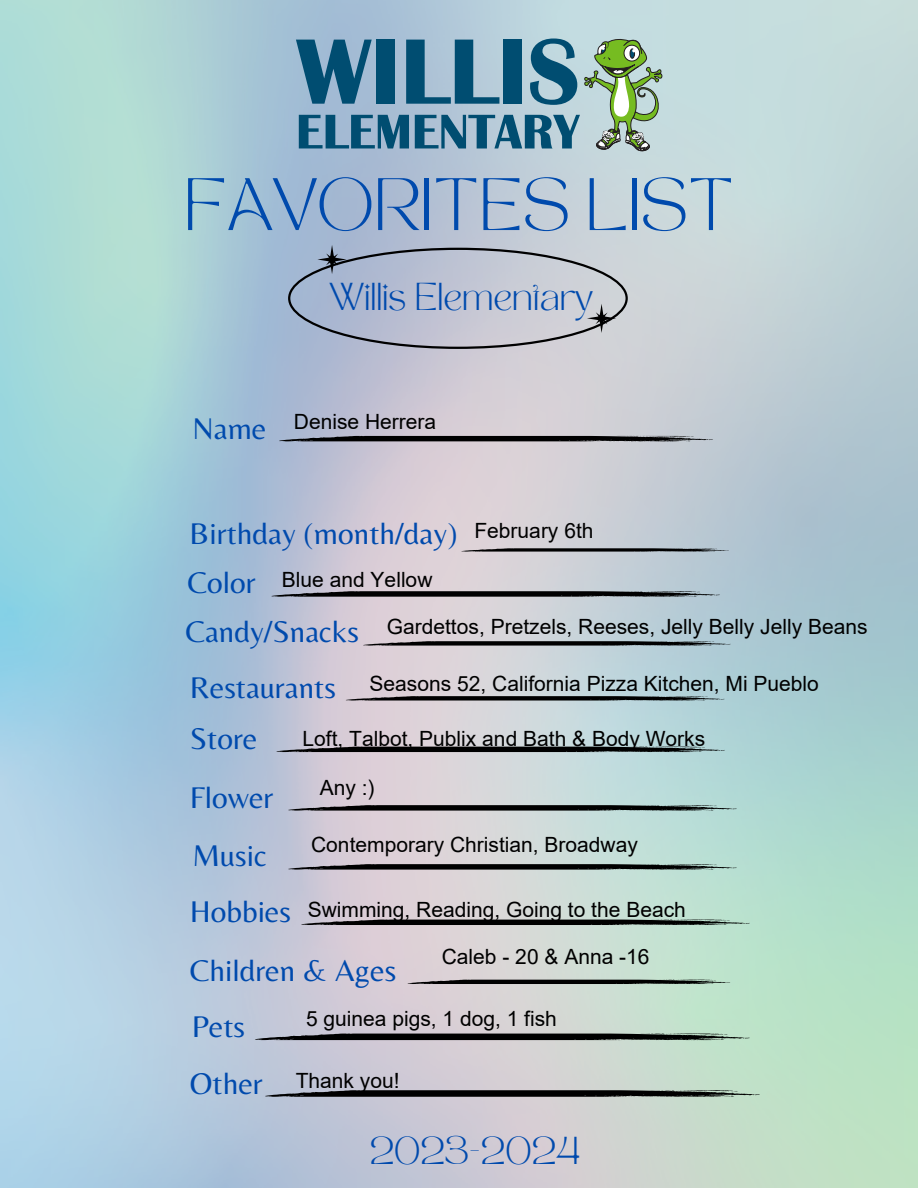
<style>
.page{position:relative;width:918px;height:1188px;background:#fff}
.page>*{position:absolute;margin:0;border:0;box-sizing:border-box;transform-origin:0 0}
.t1{font:51.9px "TAN MON CHERI Regular";color:#004aad}
.t2{font:31.2px "Belleza";color:#004aad}
.t3{font:27.15px "TAN MON CHERI Regular";color:#004aad}
.t4{font:21px "Arial";color:#000}
</style>
<div class="page">
<img style="left:0;top:0;width:918px;height:1188px">
<svg style="left:288px;top:245px;width:340px;height:104px;background:#b3b9c8"></svg>
<svg style="left:461px;top:548px;width:268px;height:5px"></svg>
<svg style="left:279px;top:436px;width:434px;height:6px;background:#313235"></svg>
<svg style="left:271px;top:591px;width:449px;height:7px;background:#45474b"></svg>
<svg style="left:276px;top:747px;width:449px;height:6px;background:#383d3e"></svg>
<svg style="left:288px;top:805px;width:449px;height:7px;background:#464b4c"></svg>
<svg style="left:288px;top:864px;width:449px;height:7px;background:#474c4b"></svg>
<svg style="left:301px;top:920px;width:449px;height:6px;background:#3b3f3e"></svg>
<svg style="left:255px;top:1034px;width:495px;height:7px;background:#353938"></svg>
<svg style="left:265px;top:1090px;width:495px;height:8px;background:#3f4343"></svg>
<svg style="left:363px;top:641px;width:368px;height:6px;background:#4f5255"></svg>
<svg style="left:346px;top:696px;width:379px;height:6px;background:#4f5356"></svg>
<svg style="left:407px;top:980px;width:323px;height:5px;background:#424643"></svg>
<svg style="left:296px;top:39px;width:366px;height:112px;background:#6d98a5"></svg>
<p class="t1" style="left:184px;top:177px;width:552px">FAVORITES LIST</p>
<p class="t3" style="left:330px;top:282px;width:265px">Willis Elementary</p>
<p class="t2" style="left:193px;top:410px;width:75px">Name</p>
<p class="t4" style="left:294px;top:407px;width:144px">Denise Herrera</p>
<p class="t2" style="left:189px;top:515px;width:270px">Birthday (month/day)</p>
<p class="t4" style="left:474px;top:516px;width:121px">February 6th</p>
<p class="t2" style="left:188px;top:564px;width:70px">Color</p>
<p class="t2" style="left:185px;top:613px;width:175px">Candy/Snacks</p>
<p class="t2" style="left:190px;top:669px;width:148px">Restaurants</p>
<p class="t2" style="left:190px;top:720px;width:69px">Store</p>
<p class="t2" style="left:190px;top:779px;width:85px">Flower</p>
<p class="t2" style="left:193px;top:837px;width:76px">Music</p>
<p class="t4" style="left:282px;top:566px;width:152px">Blue and Yellow</p>
<p class="t4" style="left:387px;top:612px;width:482px">Gardettos, Pretzels, Reeses, Jelly Belly Jelly Beans</p>
<p class="t4" style="left:370px;top:669px;width:451px">Seasons 52, California Pizza Kitchen, Mi Pueblo</p>
<p class="t4" style="left:303px;top:724px;width:404px">Loft, Talbot, Publix and Bath &amp; Body Works</p>
<p class="t4" style="left:320px;top:774px;width:56px">Any :)</p>
<p class="t4" style="left:311px;top:830px;width:328px">Contemporary Christian, Broadway</p>
<p class="t2" style="left:190px;top:893px;width:103px">Hobbies</p>
<p class="t2" style="left:190px;top:952px;width:208px">Children &amp; Ages</p>
<p class="t2" style="left:192px;top:1008px;width:55px">Pets</p>
<p class="t2" style="left:190px;top:1065px;width:75px">Other</p>
<p class="t4" style="left:308px;top:896px;width:380px">Swimming, Reading, Going to the Beach</p>
<p class="t4" style="left:442px;top:942px;width:209px">Caleb - 20 &amp; Anna -16</p>
<p class="t4" style="left:306px;top:1004px;width:252px">5 guinea pigs, 1 dog, 1 fish</p>
<p class="t4" style="left:296px;top:1066px;width:105px">Thank you!</p>
<p class="t3" style="left:370px;top:1137px;width:212px">2023-2024</p>
</div>
